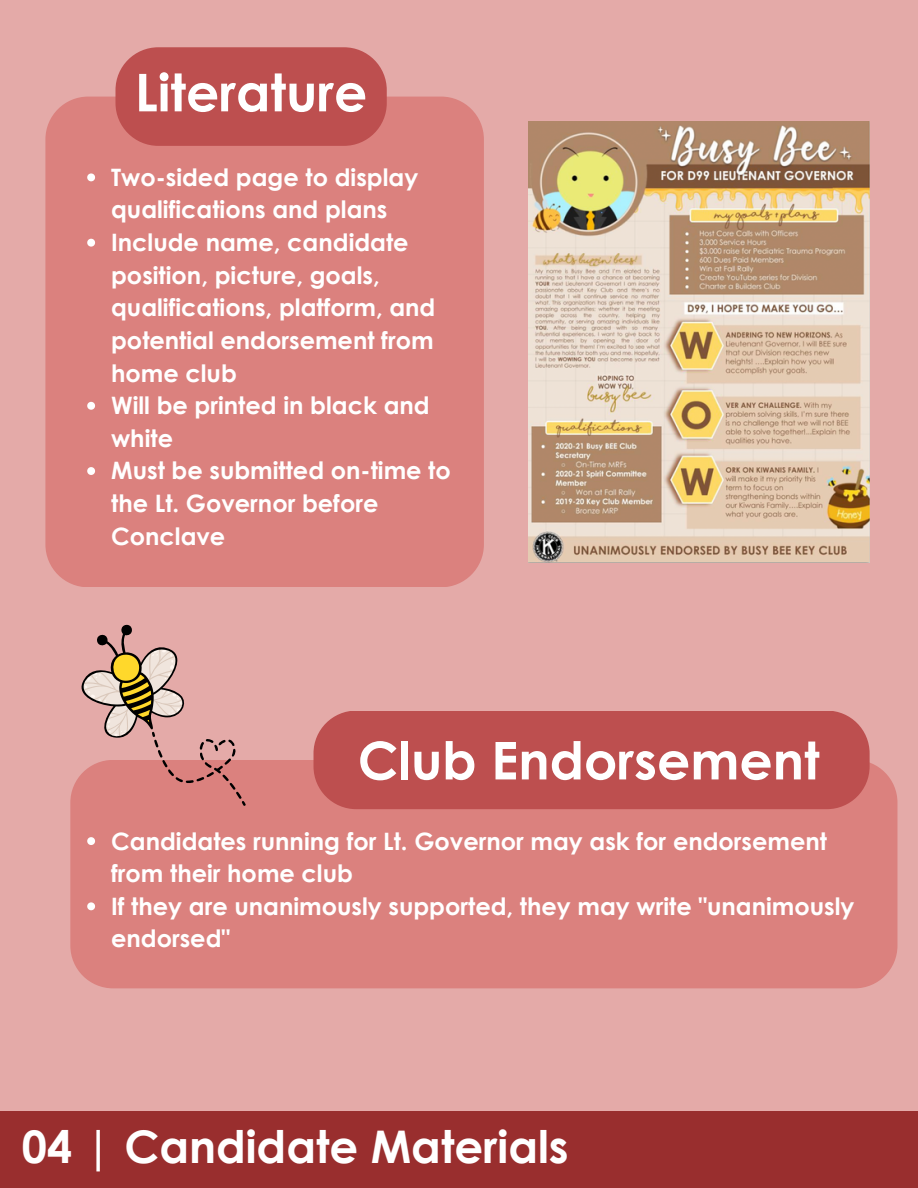
<style>
.page{position:relative;width:918px;height:1188px;background:#e4aaa8}
.page>*{position:absolute;margin:0;border:0;box-sizing:border-box;transform-origin:0 0}
.t1{font:700 52.05px "Century Gothic";color:#fff}
.t2{font:700 45px "Century Gothic";color:#fff}
.t3{font:700 24px/32.7px "Century Gothic";color:#fff}
</style>
<div class="page">
<div style="left:45px;top:97px;width:439px;height:490px;background:#db817e;border-radius:43px"></div>
<div style="left:115px;top:47px;width:272px;height:99px;background:#bd4f4f;border-radius:43px"></div>
<div style="left:70px;top:760px;width:827px;height:228px;background:#db817e;border-radius:43px"></div>
<div style="left:314px;top:711px;width:556px;height:98px;background:#bd4f4f;border-radius:43px"></div>
<div style="left:0;top:1112px;width:918px;height:76px;background:#992e2e"></div>
<img style="left:529px;top:121px;width:340px;height:441px">
<svg style="left:78px;top:624px;width:168px;height:182px"></svg>
<svg style="left:87px;top:173px;width:8px;height:8px"></svg>
<svg style="left:87px;top:239px;width:8px;height:8px"></svg>
<svg style="left:87px;top:402px;width:8px;height:8px"></svg>
<svg style="left:87px;top:467px;width:8px;height:8px"></svg>
<svg style="left:87px;top:837px;width:8px;height:8px"></svg>
<svg style="left:87px;top:902px;width:8px;height:8px"></svg>
<p class="t1" style="left:135px;top:59px;width:234px">Literature</p>
<p class="t3" style="left:111px;top:160px;width:309px">Two-sided page to display qualifications and plans</p>
<p class="t3" style="left:111px;top:225px;width:326px">Include name, candidate position, picture, goals, qualifications, platform, and potential endorsement from home club</p>
<p class="t3" style="left:111px;top:388px;width:320px">Will be printed in black and white</p>
<p class="t3" style="left:111px;top:454px;width:341px">Must be submitted on-time to the Lt. Governor before<br>Conclave</p>
<p class="t1" style="left:358px;top:727px;width:463px">Club Endorsement</p>
<p class="t3" style="left:111px;top:824px;width:717px">Candidates running for Lt. Governor may ask for endorsement from their home club</p>
<p class="t3" style="left:111px;top:889px;width:745px">If they are unanimously supported, they may write "unanimously endorsed"</p>
<p class="t2" style="left:22px;top:1118px;width:548px">04 | Candidate Materials</p>
</div>
